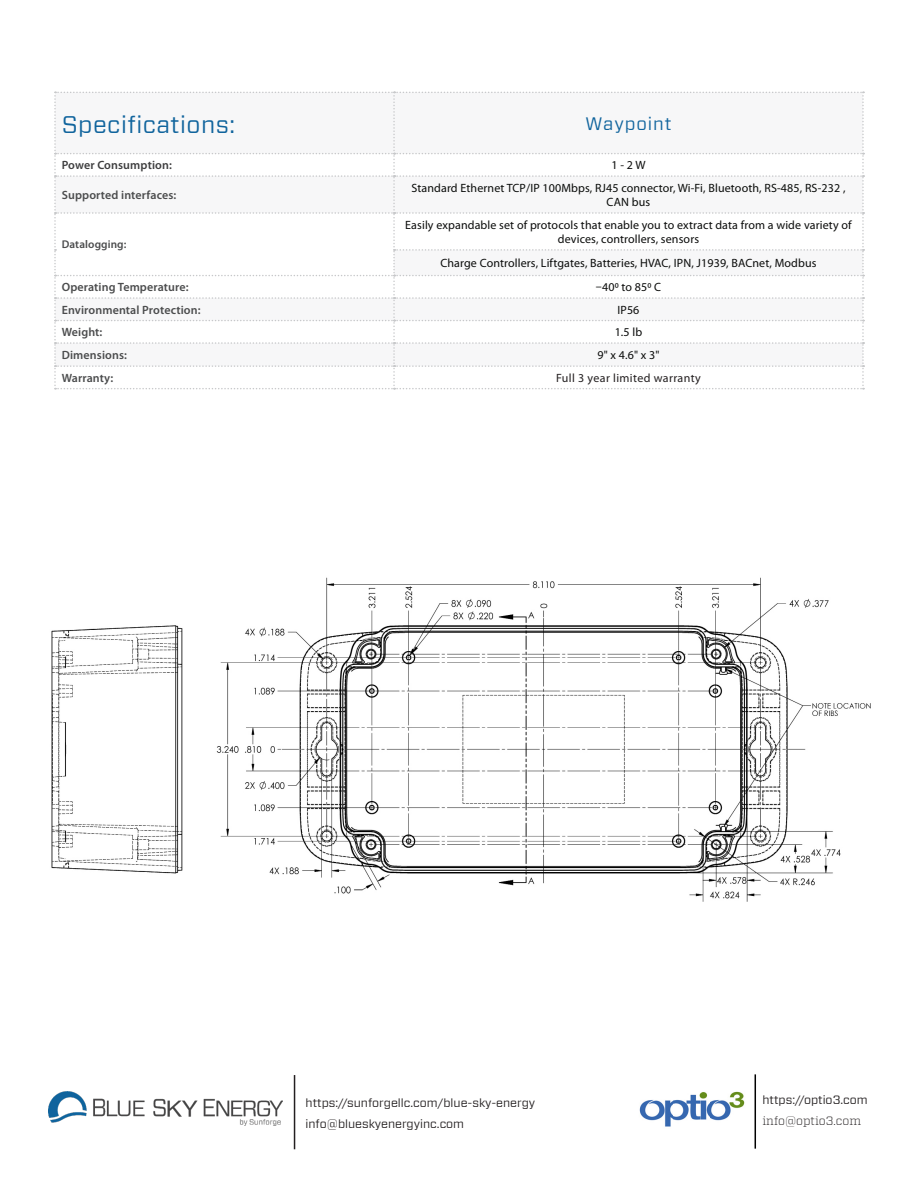
<style>
.page{position:relative;width:918px;height:1188px;background:#fff}
.page>*{position:absolute;margin:0;border:0;box-sizing:border-box;transform-origin:0 0}
.t1{font:24px "Forza";letter-spacing:.02em;color:#10649d}
.t2{font:18px "Forza";letter-spacing:.05em;color:#10649d}
.Manual_Spec_Product{font:12px/14.4px "Myriad Pro";letter-spacing:.01em;color:#0b0c0b;text-align:center}
.Manual_Spec_list{font:600 12px "Myriad Pro";letter-spacing:.01em;color:#4b4c4d}
.t3{font:12px "Forza";color:#231f20}
.Manual_Spec_Product-2{font:12px/14.4px "Myriad Pro";letter-spacing:.01em;color:#0a0c0a;text-align:center}
.t4{font:12px "Myriad Pro";letter-spacing:.03em;color:#231f20}
.Manual_Spec_list-2{font:600 12px "Myriad Pro";letter-spacing:.01em;color:#3e3e3f}
.t5{font:300 12px "Vitesse";color:#231f20}
.Manual_Spec_list-3{font:600 11.25px "Myriad Pro";letter-spacing:.01em;color:#4b4c4d}
</style>
<div class="page">
<svg style="left:54px;top:92px;width:810px;height:297px"></svg>
<img style="left:51px;top:577px;width:820px;height:325px">
<img style="left:49px;top:1091px;width:234px;height:35px">
<hr style="left:294px;top:1075px;width:1px;height:74px;background:#231f20">
<hr style="left:755px;top:1074px;width:1px;height:75px;background:#000">
<img style="left:639px;top:1091px;width:106px;height:36px">
<p class="t1" style="left:62px;top:111px;width:175px">Specifications:</p>
<p class="t2" style="left:585px;top:114px;width:88px">Waypoint</p>
<p class="Manual_Spec_list-2" style="left:62px;top:158px;width:112px">Power Consumption:</p>
<p class="Manual_Spec_Product" style="left:611px;top:158px;width:36px">1 - 2 W</p>
<p class="Manual_Spec_list" style="left:62px;top:187px;width:116px">Supported interfaces:</p>
<p class="Manual_Spec_Product-2" style="left:411px;top:180px;width:436px">Standard Ethernet TCP/IP 100Mbps, RJ45 connector, Wi-Fi, Bluetooth, RS-485, RS-232 ,<br>CAN bus</p>
<p class="Manual_Spec_list-3" style="left:62px;top:238px;width:66px">Datalogging:</p>
<p class="Manual_Spec_Product" style="left:405px;top:217px;width:448px">Easily expandable set of protocols that enable you to extract data from a wide variety of devices, controllers, sensors</p>
<p class="Manual_Spec_Product" style="left:440px;top:256px;width:378px">Charge Controllers, Liftgates, Batteries, HVAC, IPN, J1939, BACnet, Modbus</p>
<p class="Manual_Spec_list" style="left:62px;top:280px;width:128px">Operating Temperature:</p>
<p class="Manual_Spec_Product" style="left:596px;top:280px;width:67px">–400 to 850 C</p>
<p class="Manual_Spec_list" style="left:62px;top:302px;width:140px">Environmental Protection:</p>
<p class="Manual_Spec_Product" style="left:618px;top:302px;width:23px">IP56</p>
<p class="Manual_Spec_list" style="left:62px;top:325px;width:42px">Weight:</p>
<p class="Manual_Spec_Product" style="left:615px;top:325px;width:29px">1.5 lb</p>
<p class="Manual_Spec_list" style="left:62px;top:347px;width:67px">Dimensions:</p>
<p class="Manual_Spec_Product" style="left:597px;top:348px;width:64px">9" x 4.6" x 3"</p>
<p class="Manual_Spec_list" style="left:62px;top:370px;width:53px">Warranty:</p>
<p class="t4" style="left:556px;top:370px;width:146px">Full 3 year limited warranty</p>
<p class="t3" style="left:306px;top:1096px;width:231px">https://sunforgellc.com/blue-sky-energy</p>
<p class="t3" style="left:306px;top:1117px;width:160px">info@blueskyenergyinc.com</p>
<p class="t3" style="left:762px;top:1093px;width:107px">https://optio3.com</p>
<p class="t5" style="left:762px;top:1112px;width:100px">info@optio3.com</p>
</div>
